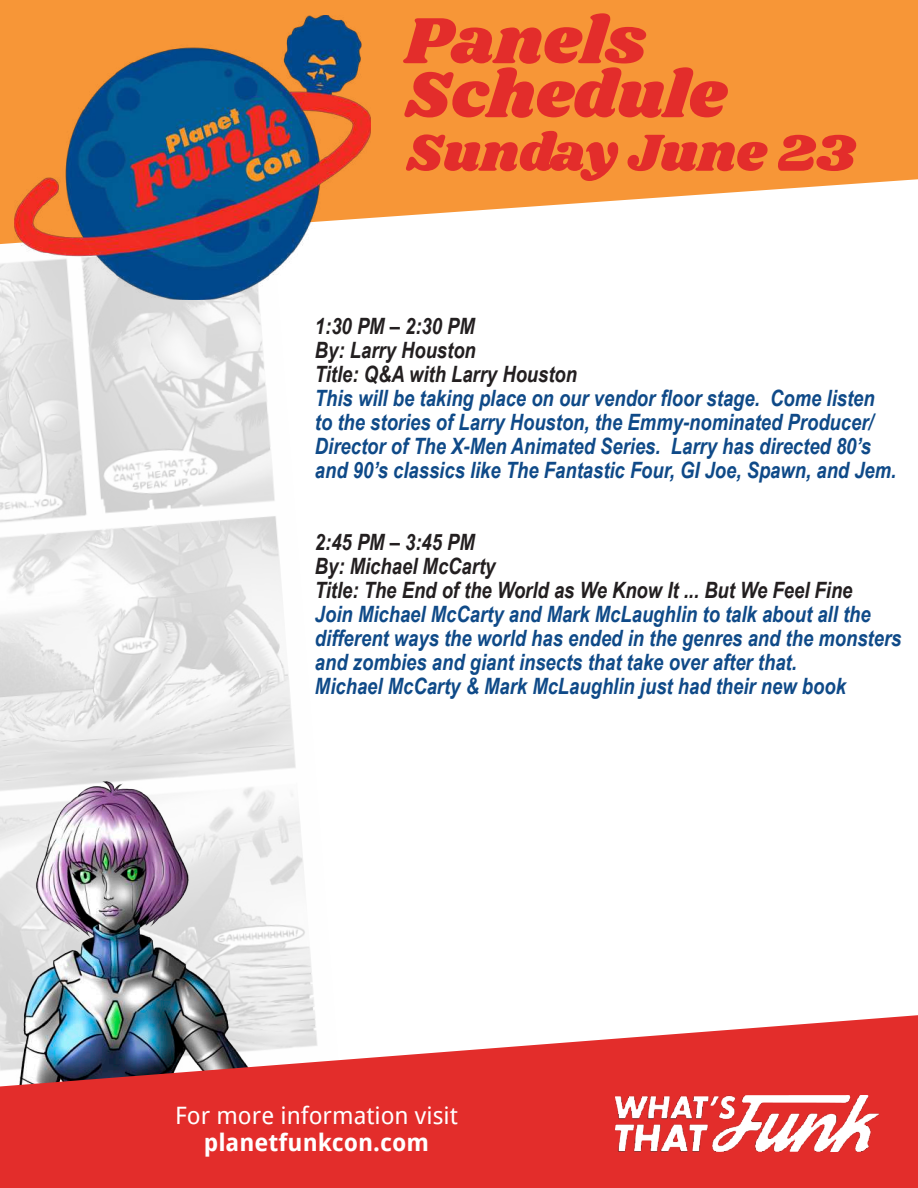
<style>
.page{position:relative;width:918px;height:1188px;background:#fff}
.page>*{position:absolute;margin:0;border:0;box-sizing:border-box;transform-origin:0 0}
.t1{font:67.5px/54px "Shrikhand";color:#e32d2b}
.t2{font:54px "Shrikhand";color:#e32d2b}
.t3{font:24px "Droid Sans";color:#fff}
.t4{font:700 24px "Droid Sans";color:#fff}
.t5{font:italic 700 22.5px/24px "Arial Narrow";color:#0f4a88}
.t6{font:italic 700 22.5px/24px "Arial Narrow";color:#231f20}
</style>
<div class="page">
<img style="left:0;top:262px;width:315px;height:753px">
<img style="left:0;top:782px;width:272px;height:233px">
<svg style="left:0;top:0;width:918px;height:244px;fill:#f79637"></svg>
<img style="left:15px;top:16px;width:355px;height:284px">
<svg style="left:0;top:1015px;width:918px;height:173px;background:#da5151"></svg>
<img style="left:615px;top:1095px;width:263px;height:56px">
<h1 class="t1" style="left:405px;top:16px;width:323px">Panels<br>Schedule</h1>
<h2 class="t2" style="left:406px;top:115px;width:450px">Sunday June 23</h2>
<p class="t6" style="left:315px;top:313px;width:264px">1:30 PM – 2:30 PM<br>By: Larry Houston<br>Title: Q&amp;A with Larry Houston</p>
<p class="t5" style="left:315px;top:385px;width:583px">This will be taking place on our vendor floor stage. Come listen to the stories of Larry Houston, the Emmy-nominated Producer/ Director of The X-Men Animated Series. Larry has directed 80’s and 90’s classics like The Fantastic Four, GI Joe, Spawn, and Jem.</p>
<p class="t6" style="left:315px;top:529px;width:539px">2:45 PM – 3:45 PM<br>By: Michael McCarty<br>Title: The End of the World as We Know It ... But We Feel Fine</p>
<p class="t5" style="left:315px;top:601px;width:588px">Join Michael McCarty and Mark McLaughlin to talk about all the different ways the world has ended in the genres and the monsters and zombies and giant insects that take over after that.<br>Michael McCarty &amp; Mark McLaughlin just had their new book</p>
<p class="t3" style="left:175px;top:1102px;width:284px">For more information visit</p>
<p class="t4" style="left:204px;top:1129px;width:227px">planetfunkcon.com</p>
</div>
